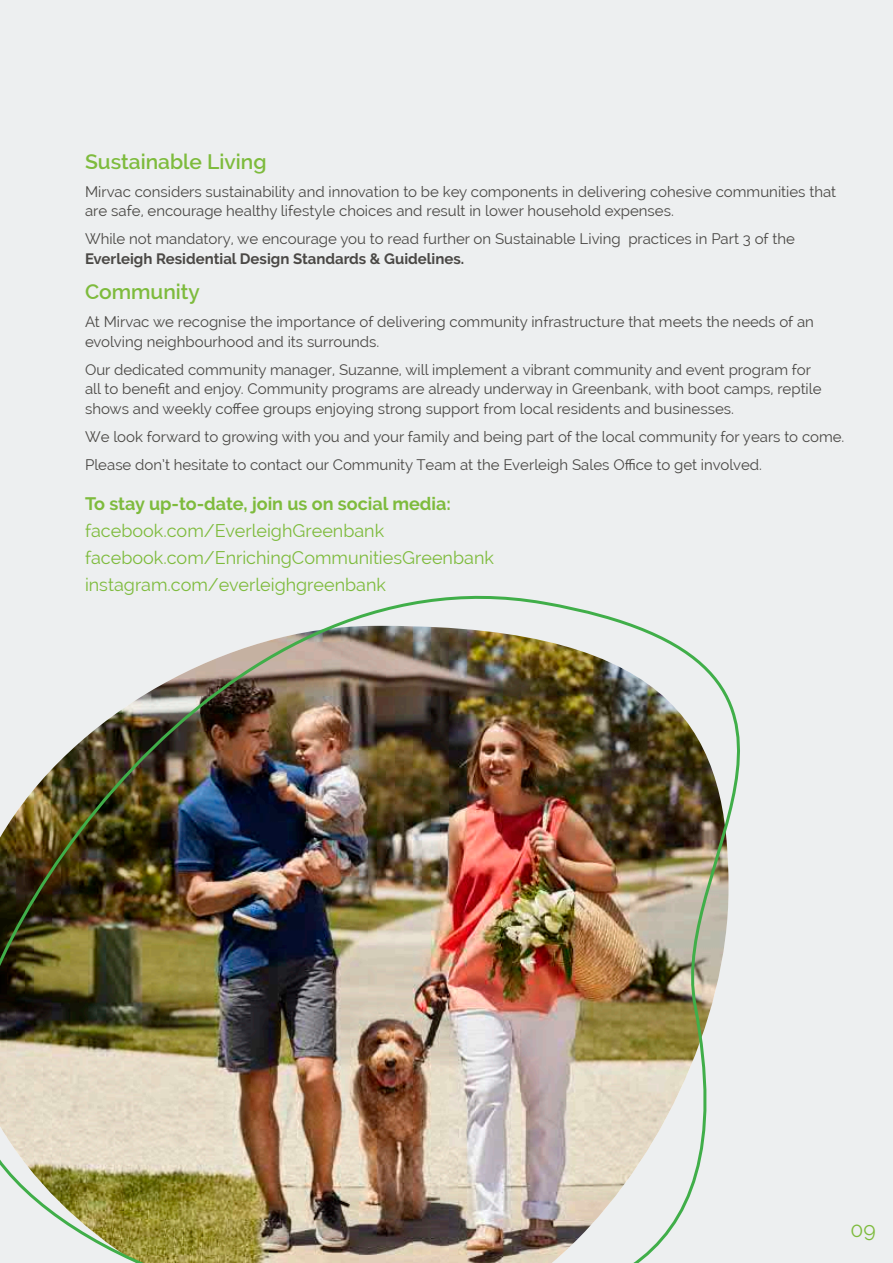
<style>
.page{position:relative;width:893px;height:1263px;background:#edeff0}
.page>*{position:absolute;margin:0;border:0;box-sizing:border-box;transform-origin:0 0}
.t1{font:600 21px "Raleway";color:#7ebb3d}
.t2{font:21px "Raleway";color:#7ebb3d}
.t3{font:18px/27px "Raleway";color:#7ebb3d}
.t4{font:15px/19.5px "Raleway";color:#4a4845}
.s1{font-weight:700}
</style>
<div class="page">
<img style="left:0;top:595px;width:740px;height:668px">
<p class="t1" style="left:85px;top:149px;width:183px">Sustainable Living</p>
<p class="t4" style="left:85px;top:181px;width:752px">Mirvac considers sustainability and innovation to be key components in delivering cohesive communities that are safe, encourage healthy lifestyle choices and result in lower household expenses.</p>
<p class="t4" style="left:85px;top:229px;width:711px">While not mandatory, we encourage you to read further on Sustainable Living practices in Part 3 of the<br><span class="s1">Everleigh Residential Design Standards &amp; Guidelines.</span></p>
<p class="t1" style="left:85px;top:280px;width:116px">Community</p>
<p class="t4" style="left:85px;top:312px;width:730px">At Mirvac we recognise the importance of delivering community infrastructure that meets the needs of an evolving neighbourhood and its surrounds.</p>
<p class="t4" style="left:85px;top:360px;width:738px">Our dedicated community manager, Suzanne, will implement a vibrant community and event program for all to benefit and enjoy. Community programs are already underway in Greenbank, with boot camps, reptile shows and weekly coffee groups enjoying strong support from local residents and businesses.</p>
<p class="t4" style="left:85px;top:427px;width:761px">We look forward to growing with you and your family and being part of the local community for years to come.</p>
<p class="t4" style="left:85px;top:455px;width:678px">Please don’t hesitate to contact our Community Team at the Everleigh Sales Office to get involved.</p>
<p class="t3" style="left:85px;top:490px;width:410px"><span class="s1">To stay up-to-date, join us on social media: </span>facebook.com/EverleighGreenbank facebook.com/EnrichingCommunitiesGreenbank instagram.com/everleighgreenbank</p>
<p class="t2" style="left:850px;top:1217px;width:27px">09</p>
</div>
